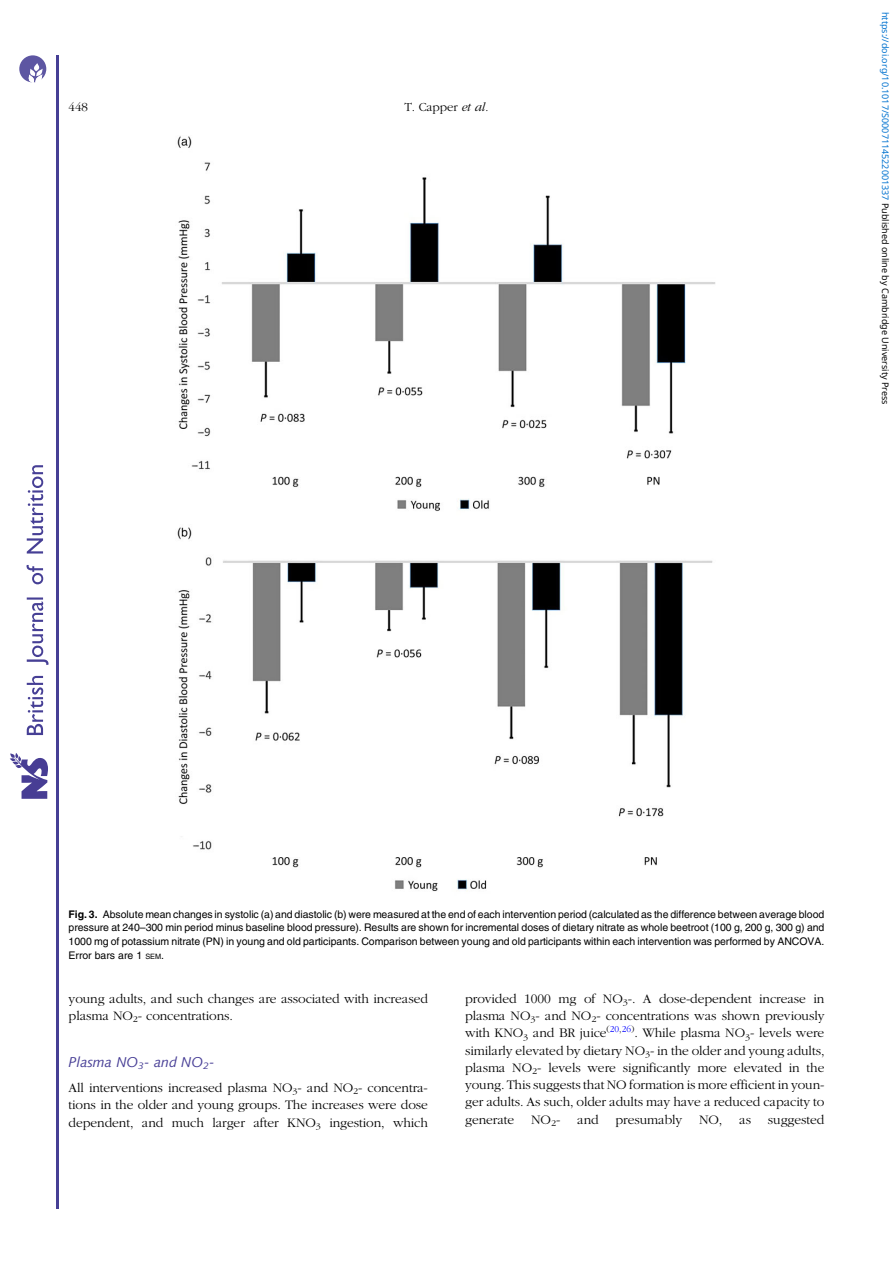
<style>
.page{position:relative;width:893px;height:1263px;background:#fff}
.page>*{position:absolute;margin:0;border:0;box-sizing:border-box;transform-origin:0 0}
.t1{font:14.25px "Adv OT078 e 26 fc.I";color:#483f96}
.t2{font:13.5px/17.2px "Adv OT777 cf 4 fb";color:#000;text-align:justify}
.t3{font:12.75px "Adv OT777 cf 4 fb";color:#000}
.t4{font:10.5px/13.5px "Adv OT82 c 4 f 4 c 4";color:#000;text-align:justify}
.t5{font:9px "Noto Sans";color:#0172cf}
.s1{font-family:"Adv OT4 e 1564 e 8.I"}
.s2{color:#000}
.s3{font-family:"Adv O Tf 3919 c 9 c.B"}
.s4{font-style:inherit}
.s5{font-size:7.35px}
</style>
<div class="page">
<hr style="left:56px;top:55px;width:2px;height:1153px;background:#463f95">
<svg style="left:10px;top:753px;width:38px;height:46px"></svg>
<svg style="left:26px;top:465px;width:23px;height:270px"></svg>
<svg style="left:19px;top:55px;width:27px;height:27px"></svg>
<img style="left:177px;top:136px;width:539px;height:756px">
<p class="t3" style="left:69px;top:102px;width:21px">448</p>
<p class="t3" style="left:404px;top:102px;width:86px">T. Capper <span class="s1">et al.</span></p>
<p class="t5" style="left:892px;top:12px;width:394px;rotate:90deg">https://doi.org/10.1017/S0007114522001337 <span class="s2">Published online by Cambridge University Press</span></p>
<p class="t4" style="left:69px;top:909px;width:757px"><span class="s3">Fig. 3.</span> Absolute mean changes in systolic (a) and diastolic (b) were measured at the end of each intervention period (calculated as the difference between average blood pressure at 240<span class="s4">–</span>300 min period minus baseline blood pressure). Results are shown for incremental doses of dietary nitrate as whole beetroot (100 g, 200 g, 300 g) and 1000 mg of potassium nitrate (PN) in young and old participants. Comparison between young and old participants within each intervention was performed by ANCOVA.<br>Error bars are 1 <span class="s5">SEM</span>.</p>
<p class="t2" style="left:69px;top:991px;width:361px">young adults, and such changes are associated with increased plasma NO<sub>2</sub>- concentrations.</p>
<p class="t1" style="left:69px;top:1056px;width:147px">Plasma NO<sub>3</sub>- and NO<sub>2</sub>-</p>
<p class="t2" style="left:69px;top:1080px;width:361px">All interventions increased plasma NO<sub>3</sub>- and NO<sub>2</sub>- concentra&shy;tions in the older and young groups. The increases were dose dependent, and much larger after KNO<sub>3</sub> ingestion, which</p>
<p class="t2" style="left:465px;top:991px;width:361px">provided 1000 mg of NO<sub>3</sub>-. A dose-dependent increase in plasma NO<sub>3</sub>- and NO<sub>2</sub>- concentrations was shown previously with KNO<sub>3</sub> and BR juice<sup>(</sup><sup>20</sup><sup>,</sup><sup>26</sup><sup>)</sup>. While plasma NO<sub>3</sub>- levels were similarly elevated by dietary NO<sub>3</sub>- in the older and young adults, plasma NO<sub>2</sub>- levels were significantly more elevated in the young. This suggests that NO formation is more efficient in youn&shy;ger adults. As such, older adults may have a reduced capacity to generate</p>
<p class="t2" style="left:531px;top:1112px;width:31px">NO<sub>2</sub>-</p>
<p class="t2" style="left:577px;top:1112px;width:23px">and</p>
<p class="t2" style="left:615px;top:1112px;width:108px">presumably NO,</p>
<p class="t2" style="left:739px;top:1112px;width:87px">as suggested</p>
</div>
